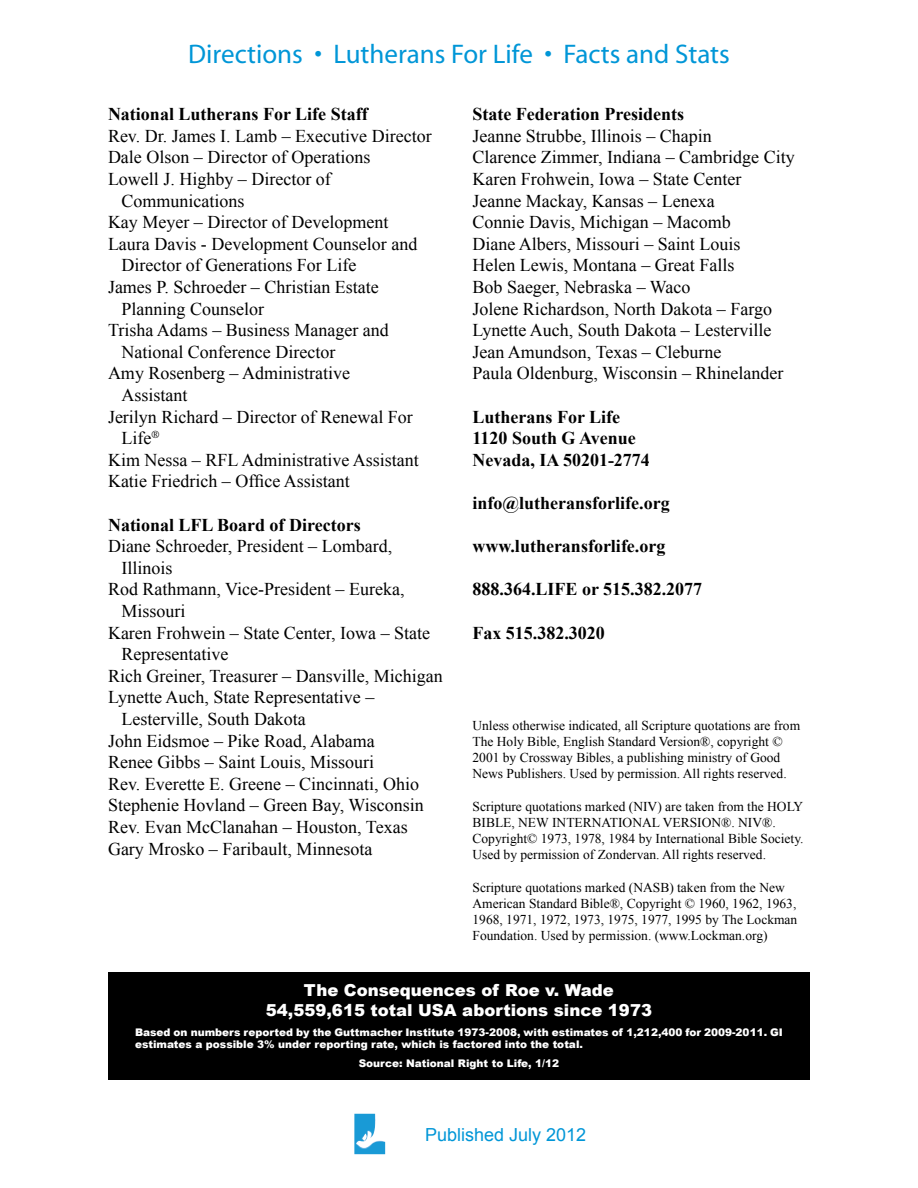
<style>
.page{position:relative;width:918px;height:1188px;background:#fff}
.page>*{position:absolute;margin:0;border:0;box-sizing:border-box;transform-origin:0 0}
.t1{font:27px "Myriad";color:#0096d7}
.t2{font:18px/21.6px "Times New Roman";color:#000}
.t3{font:700 18px/21.6px "Times New Roman";color:#000}
.t4{font:18px "Arial";color:#0096d7}
.t5{font:900 16.5px/19.8px "Arial";color:#fff;text-align:center}
.t6{font:13.5px/16.2px "Times New Roman";color:#000}
.t7{font:900 10.5px/12.6px "Arial";color:#fff}
</style>
<div class="page">
<img style="left:354px;top:1114px;width:31px;height:40px">
<div style="left:108px;top:972px;width:702px;height:108px;background:#000"></div>
<h1 class="t1" style="left:188px;top:41px;width:543px">Directions • Lutherans For Life • Facts and Stats</h1>
<p class="t3" style="left:108px;top:103px;width:261px">National Lutherans For Life Staff</p>
<p class="t2" style="left:108px;top:125px;width:325px">Rev. Dr. James I. Lamb – Executive Director</p>
<p class="t2" style="left:108px;top:146px;width:264px">Dale Olson – Director of Operations</p>
<p class="t2" style="left:108px;top:168px;width:224px">Lowell J. Highby – Director of</p>
<p class="t2" style="left:122px;top:189px;width:125px">Communications</p>
<p class="t2" style="left:108px;top:211px;width:282px">Kay Meyer – Director of Development</p>
<p class="t2" style="left:108px;top:233px;width:311px">Laura Davis - Development Counselor and</p>
<p class="t2" style="left:122px;top:254px;width:236px">Director of Generations For Life</p>
<p class="t2" style="left:108px;top:276px;width:272px">James P. Schroeder – Christian Estate</p>
<p class="t2" style="left:122px;top:297px;width:144px">Planning Counselor</p>
<p class="t2" style="left:108px;top:319px;width:282px">Trisha Adams – Business Manager and</p>
<p class="t2" style="left:122px;top:341px;width:215px">National Conference Director</p>
<p class="t2" style="left:108px;top:362px;width:244px">Amy Rosenberg – Administrative</p>
<p class="t2" style="left:122px;top:384px;width:68px">Assistant</p>
<p class="t2" style="left:108px;top:405px;width:306px">Jerilyn Richard – Director of Renewal For</p>
<p class="t2" style="left:122px;top:427px;width:39px">Life<sup>®</sup></p>
<p class="t2" style="left:108px;top:449px;width:312px">Kim Nessa – RFL Administrative Assistant</p>
<p class="t2" style="left:108px;top:470px;width:243px">Katie Friedrich – Office Assistant</p>
<p class="t3" style="left:108px;top:513px;width:254px">National LFL Board of Directors</p>
<p class="t2" style="left:108px;top:535px;width:286px">Diane Schroeder, President – Lombard,</p>
<p class="t2" style="left:122px;top:557px;width:53px">Illinois</p>
<p class="t2" style="left:108px;top:578px;width:298px">Rod Rathmann, Vice-President – Eureka,</p>
<p class="t2" style="left:122px;top:600px;width:66px">Missouri</p>
<p class="t2" style="left:108px;top:621px;width:324px">Karen Frohwein – State Center, Iowa – State</p>
<p class="t2" style="left:122px;top:643px;width:108px">Representative</p>
<p class="t2" style="left:108px;top:665px;width:336px">Rich Greiner, Treasurer – Dansville, Michigan</p>
<p class="t2" style="left:108px;top:686px;width:268px">Lynette Auch, State Representative –</p>
<p class="t2" style="left:122px;top:708px;width:186px">Lesterville, South Dakota</p>
<p class="t2" style="left:108px;top:729px;width:268px">John Eidsmoe – Pike Road, Alabama</p>
<p class="t2" style="left:108px;top:751px;width:268px">Renee Gibbs – Saint Louis, Missouri</p>
<p class="t2" style="left:108px;top:773px;width:313px">Rev. Everette E. Greene – Cincinnati, Ohio</p>
<p class="t2" style="left:108px;top:794px;width:317px">Stephenie Hovland – Green Bay, Wisconsin</p>
<p class="t2" style="left:108px;top:816px;width:301px">Rev. Evan McClanahan – Houston, Texas</p>
<p class="t2" style="left:108px;top:837px;width:266px">Gary Mrosko – Faribault, Minnesota</p>
<p class="t3" style="left:472px;top:103px;width:213px">State Federation Presidents</p>
<p class="t2" style="left:472px;top:125px;width:324px">Jeanne Strubbe, Illinois – Chapin<br>Clarence Zimmer, Indiana – Cambridge City Karen Frohwein, Iowa – State Center Jeanne Mackay, Kansas – Lenexa<br>Connie Davis, Michigan – Macomb<br>Diane Albers, Missouri – Saint Louis<br>Helen Lewis, Montana – Great Falls<br>Bob Saeger, Nebraska – Waco<br>Jolene Richardson, North Dakota – Fargo Lynette Auch, South Dakota – Lesterville Jean Amundson, Texas – Cleburne<br>Paula Oldenburg, Wisconsin – Rhinelander</p>
<p class="t3" style="left:472px;top:405px;width:179px">Lutherans For Life<br>1120 South G Avenue<br>Nevada, IA 50201-2774</p>
<p class="t3" style="left:472px;top:492px;width:199px">info@lutheransforlife.org</p>
<p class="t3" style="left:472px;top:535px;width:194px">www.lutheransforlife.org</p>
<p class="t3" style="left:472px;top:578px;width:231px">888.364.LIFE or 515.382.2077</p>
<p class="t3" style="left:472px;top:621px;width:134px">Fax 515.382.3020</p>
<p class="t6" style="left:472px;top:717px;width:329px">Unless otherwise indicated, all Scripture quotations are from The Holy Bible, English Standard Version®, copyright © 2001 by Crossway Bibles, a publishing ministry of Good News Publishers. Used by permission. All rights reserved.</p>
<p class="t6" style="left:472px;top:798px;width:333px">Scripture quotations marked (NIV) are taken from the HOLY BIBLE, NEW INTERNATIONAL VERSION®. NIV®.<br>Copyright© 1973, 1978, 1984 by International Bible Society.<br>Used by permission of Zondervan. All rights reserved.</p>
<p class="t6" style="left:472px;top:879px;width:326px">Scripture quotations marked (NASB) taken from the New American Standard Bible®, Copyright © 1960, 1962, 1963, 1968, 1971, 1972, 1973, 1975, 1977, 1995 by The Lockman Foundation. Used by permission. (www.Lockman.org)</p>
<p class="t5" style="left:266px;top:980px;width:388px">The Consequences of Roe v. Wade<br>54,559,615 total USA abortions since 1973</p>
<p class="t7" style="left:135px;top:1025px;width:650px">Based on numbers reported by the Guttmacher Institute 1973-2008, with estimates of 1,212,400 for 2009-2011. GI estimates a possible 3% under reporting rate, which is factored into the total.</p>
<p class="t7" style="left:359px;top:1057px;width:202px">Source: National Right to Life, 1/12</p>
<p class="t4" style="left:425px;top:1122px;width:163px">Published July 2012</p>
</div>
